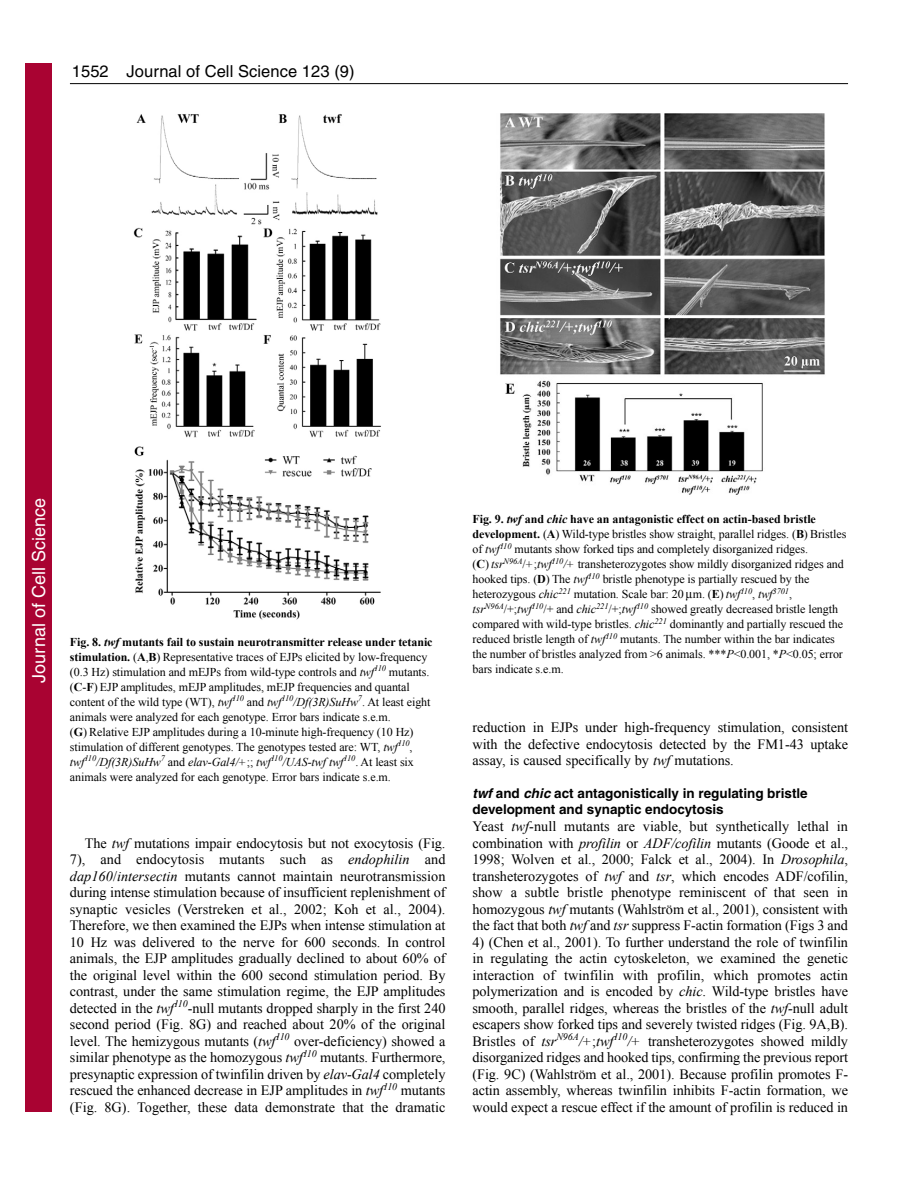
<style>
.page{position:relative;width:918px;height:1188px;background:#fff}
.page>*{position:absolute;margin:0;border:0;box-sizing:border-box;transform-origin:0 0}
.t1{font:18px "Helvetica";color:#fff}
.t2{font:16.5px "Helvetica";letter-spacing:.005em;color:#000}
.t3{font:14.25px/16.5px "Times New Roman";letter-spacing:-.005em;color:#000;text-align:justify}
.t4{font:700 13.5px/16.5px "Helvetica";color:#000}
.t5{font:12px/15px "Times New Roman";letter-spacing:-.005em;color:#000}
.s1{font-weight:700}
.s2{font-weight:700;font-style:italic}
.s3{font-style:italic}
</style>
<div class="page">
<hr style="left:70px;top:83px;width:778px;height:1px;background:#000">
<img style="left:133px;top:114px;width:248px;height:506px">
<img style="left:500px;top:113px;width:325px;height:382px">
<div style="left:26px;top:64px;width:26px;height:1048px;background:#a90332"></div>
<p class="t2" style="left:72px;top:65px;width:284px">1552 Journal of Cell Science 123 (9)</p>
<p class="t1" style="left:28px;top:683px;width:186px;rotate:-90deg">Journal of Cell Science</p>
<p class="t5" style="left:70px;top:634px;width:364px"><span class="s1">Fig. 8.</span> <span class="s2">twf</span> <span class="s1">mutants fail to sustain neurotransmitter release under tetanic stimulation.</span> (<span class="s1">A</span>,<span class="s1">B</span>) Representative traces of EJPs elicited by low-frequency (0.3 Hz) stimulation and mEJPs from wild-type controls and <span class="s3">twf</span><sup>110</sup> mutants. (<span class="s1">C</span>-<span class="s1">F</span>) EJP amplitudes, mEJP amplitudes, mEJP frequencies and quantal content of the wild type (WT), <span class="s3">twf</span><sup>110</sup> and <span class="s3">twf</span><sup>110</sup><span class="s3">/Df(3R)SuHw</span><sup>7</sup>. At least eight animals were analyzed for each genotype. Error bars indicate s.e.m.<br>(<span class="s1">G</span>) Relative EJP amplitudes during a 10-minute high-frequency (10 Hz) stimulation of different genotypes. The genotypes tested are: WT, <span class="s3">twf</span><sup>110</sup>, <span class="s3">twf</span><sup>110</sup><span class="s3">/Df(3R)SuHw</span><sup>7</sup> and <span class="s3">elav-Gal4/+</span>;; <span class="s3">twf</span><sup>110</sup><span class="s3">/UAS-twf twf</span><sup>110</sup>. At least six animals were analyzed for each genotype. Error bars indicate s.e.m.</p>
<p class="t3" style="left:70px;top:834px;width:377px;text-indent:15px">The <span class="s3">twf</span> mutations impair endocytosis but not exocytosis (Fig.<br>7), and endocytosis mutants such as <span class="s3">endophilin</span> and <span class="s3">dap160</span>/<span class="s3">intersectin</span> mutants cannot maintain neurotransmission during intense stimulation because of insufficient replenishment of synaptic vesicles (Verstreken et al., 2002; Koh et al., 2004).<br>Therefore, we then examined the EJPs when intense stimulation at 10 Hz was delivered to the nerve for 600 seconds. In control animals, the EJP amplitudes gradually declined to about 60% of the original level within the 600 second stimulation period. By contrast, under the same stimulation regime, the EJP amplitudes detected in the <span class="s3">twf</span><sup>110</sup>-null mutants dropped sharply in the first 240 second period (Fig. 8G) and reached about 20% of the original level. The hemizygous mutants (<span class="s3">twf</span><sup>110</sup> over-deficiency) showed a similar phenotype as the homozygous <span class="s3">twf</span><sup>110</sup> mutants. Furthermore, presynaptic expression of twinfilin driven by <span class="s3">elav-Gal4</span> completely rescued the enhanced decrease in EJP amplitudes in <span class="s3">twf</span><sup>110</sup> mutants (Fig. 8G). Together, these data demonstrate that the dramatic</p>
<p class="t5" style="left:472px;top:512px;width:375px"><span class="s1">Fig. 9.</span> <span class="s2">twf</span> <span class="s1">and</span> <span class="s2">chic</span> <span class="s1">have an antagonistic effect on actin-based bristle development.</span> (<span class="s1">A</span>) Wild-type bristles show straight, parallel ridges. (<span class="s1">B</span>) Bristles of <span class="s3">twf</span><sup>110</sup> mutants show forked tips and completely disorganized ridges.<br>(<span class="s1">C</span>) <span class="s3">tsr</span><sup>N96A</sup>/<span class="s3">+</span>;<span class="s3">twf</span><sup>110</sup><span class="s3">/+</span> transheterozygotes show mildly disorganized ridges and hooked tips. (<span class="s1">D</span>) The <span class="s3">twf</span><sup>110</sup> bristle phenotype is partially rescued by the heterozygous <span class="s3">chic</span><sup>221</sup> mutation. Scale bar: 20 m. (<span class="s1">E</span>) <span class="s3">twf</span><sup>110</sup>, <span class="s3">twf</span><sup>3701</sup>, <span class="s3">tsr</span><sup>N96A</sup>/+;<span class="s3">twf</span><sup>110</sup>/+ and <span class="s3">chic</span><sup>221</sup>/+;<span class="s3">twf</span><sup>110</sup> showed greatly decreased bristle length compared with wild-type bristles. <span class="s3">chic</span><sup>221</sup> dominantly and partially rescued the reduced bristle length of <span class="s3">twf</span><sup>110</sup> mutants. The number within the bar indicates the number of bristles analyzed from &gt;6 animals. ***<span class="s3">P</span>&lt;0.001, *<span class="s3">P</span>&lt;0.05; error bars indicate s.e.m.</p>
<p class="t3" style="left:473px;top:719px;width:377px">reduction in EJPs under high-frequency stimulation, consistent with the defective endocytosis detected by the FM1-43 uptake assay, is caused specifically by <span class="s3">twf</span> mutations.</p>
<p class="t4" style="left:473px;top:786px;width:337px"><span class="s3">twf</span>and <span class="s3">chic</span>act antagonistically in regulating bristle development and synaptic endocytosis</p>
<p class="t3" style="left:472px;top:818px;width:377px">Yeast <span class="s3">twf</span>-null mutants are viable, but synthetically lethal in combination with <span class="s3">profilin</span> or <span class="s3">ADF/cofilin</span> mutants (Goode et al., 1998; Wolven et al., 2000; Falck et al., 2004). In <span class="s3">Drosophila</span>, transheterozygotes of <span class="s3">twf</span> and <span class="s3">tsr</span>, which encodes ADF/cofilin, show a subtle bristle phenotype reminiscent of that seen in homozygous <span class="s3">twf</span> mutants (Wahlström et al., 2001), consistent with the fact that both <span class="s3">twf</span> and <span class="s3">tsr</span> suppress F-actin formation (Figs 3 and</p>
<p class="t3" style="left:472px;top:933px;width:377px">4) (Chen et al., 2001). To further understand the role of twinfilin in regulating the actin cytoskeleton, we examined the genetic interaction of twinfilin with profilin, which promotes actin polymerization and is encoded by <span class="s3">chic</span>. Wild-type bristles have smooth, parallel ridges, whereas the bristles of the <span class="s3">twf-</span>null adult escapers show forked tips and severely twisted ridges (Fig. 9A,B).<br>Bristles of <span class="s3">tsr</span><sup>N96A</sup><span class="s3">/+</span>;<span class="s3">twf</span><sup>110</sup><span class="s3">/+</span> transheterozygotes showed mildly disorganized ridges and hooked tips, confirming the previous report (Fig. 9C) (Wahlström et al., 2001). Because profilin promotes F&shy;actin assembly, whereas twinfilin inhibits F-actin formation, we would expect a rescue effect if the amount of profilin is reduced in</p>
</div>
